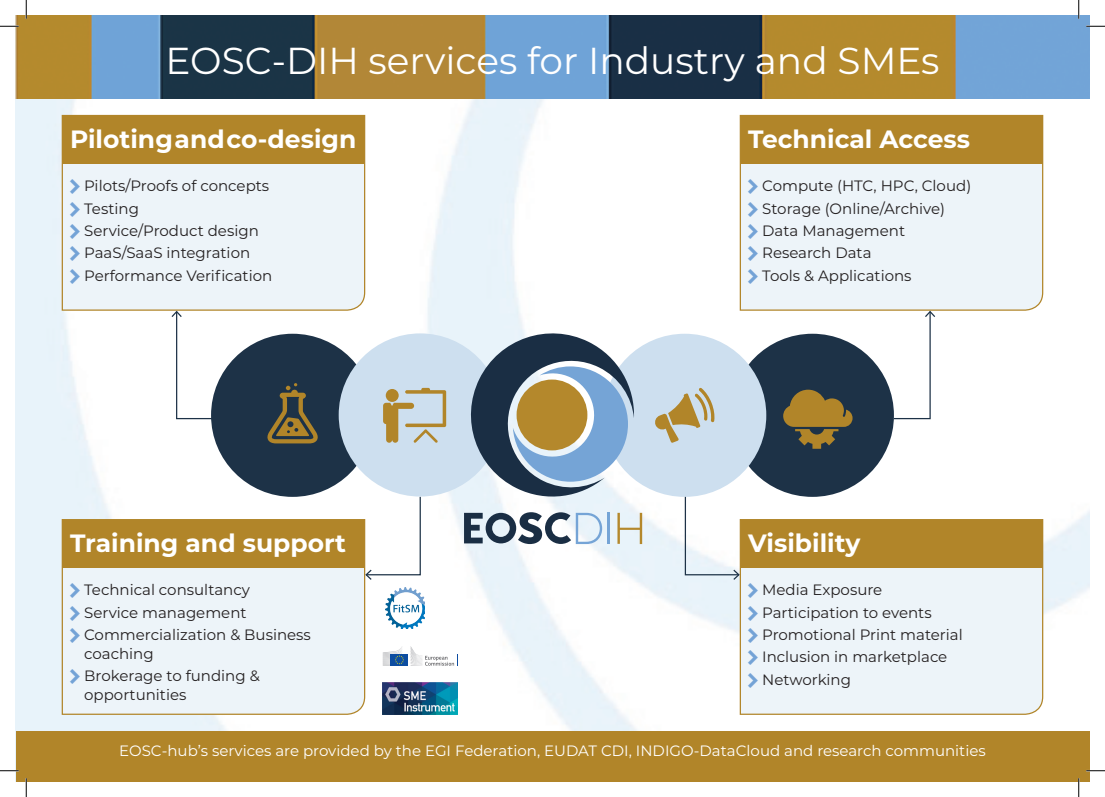
<style>
.page{position:relative;width:1105px;height:797px;background:#fff}
.page>*{position:absolute;margin:0;border:0;box-sizing:border-box;transform-origin:0 0}
.t1{font:37.5px "Montserrat";color:#fff}
.t2{font:700 25px "Montserrat";color:#fff}
.t3{font:15px/22.2px "Montserrat";color:#231f20}
.t4{font:15px "Montserrat";color:#fff}
</style>
<div class="page">
<img style="left:16px;top:99px;width:1073px;height:631px">
<div style="left:731px;top:334px;width:163px;height:163px;background:#1d3247;border-radius:50%"></div>
<div style="left:211px;top:334px;width:163px;height:163px;background:#1d3247;border-radius:50%"></div>
<img style="left:16px;top:16px;width:1073px;height:83px">
<div style="left:16px;top:730px;width:1073px;height:51px;background:#b18529"></div>
<svg style="left:61px;top:114px;width:305px;height:197px;background:#ddd6c2"></svg>
<svg style="left:739px;top:114px;width:305px;height:197px;background:#ddd6c2"></svg>
<svg style="left:61px;top:518px;width:305px;height:197px;background:#ddd7c2"></svg>
<svg style="left:739px;top:518px;width:305px;height:197px;background:#ddd7c2"></svg>
<hr style="left:608px;top:513px;width:2px;height:31px;background:#75a4d6">
<svg style="left:617px;top:513px;width:25px;height:31px"></svg>
<svg style="left:464px;top:512px;width:138px;height:32px"></svg>
<div style="left:339px;top:333px;width:163px;height:163px;background:#cddfef;border-radius:50%"></div>
<div style="left:603px;top:334px;width:163px;height:163px;background:#cddfef;border-radius:50%"></div>
<svg style="left:471px;top:333px;width:163px;height:163px"></svg>
<svg style="left:655px;top:388px;width:60px;height:55px"></svg>
<svg style="left:383px;top:388px;width:63px;height:55px"></svg>
<svg style="left:267px;top:383px;width:51px;height:60px"></svg>
<svg style="left:783px;top:389px;width:69px;height:60px"></svg>
<svg style="left:364px;top:495px;width:57px;height:86px"></svg>
<svg style="left:684px;top:495px;width:57px;height:86px"></svg>
<svg style="left:893px;top:310px;width:43px;height:110px"></svg>
<svg style="left:170px;top:310px;width:44px;height:110px"></svg>
<img style="left:385px;top:587px;width:40px;height:42px">
<img style="left:383px;top:683px;width:75px;height:32px">
<svg style="left:411px;top:646px;width:47px;height:20px"></svg>
<div style="left:391px;top:654px;width:17px;height:11px;background:#0d4da1"></div>
<svg style="left:383px;top:646px;width:21px;height:20px"></svg>
<svg style="left:0;top:25px;width:19px;height:2px"></svg>
<svg style="left:1086px;top:25px;width:19px;height:2px"></svg>
<svg style="left:0;top:770px;width:19px;height:1px"></svg>
<svg style="left:1086px;top:770px;width:19px;height:1px"></svg>
<svg style="left:25px;top:0;width:2px;height:19px"></svg>
<svg style="left:25px;top:778px;width:2px;height:19px"></svg>
<svg style="left:1078px;top:0;width:1px;height:19px"></svg>
<svg style="left:1078px;top:778px;width:1px;height:19px"></svg>
<svg style="left:70px;top:179px;width:10px;height:15px"></svg>
<svg style="left:70px;top:202px;width:10px;height:15px"></svg>
<svg style="left:70px;top:224px;width:10px;height:15px"></svg>
<svg style="left:70px;top:246px;width:10px;height:15px"></svg>
<svg style="left:70px;top:268px;width:10px;height:15px"></svg>
<svg style="left:748px;top:179px;width:10px;height:15px"></svg>
<svg style="left:748px;top:202px;width:10px;height:15px"></svg>
<svg style="left:748px;top:224px;width:10px;height:15px"></svg>
<svg style="left:748px;top:246px;width:10px;height:15px"></svg>
<svg style="left:748px;top:268px;width:10px;height:15px"></svg>
<svg style="left:70px;top:583px;width:10px;height:15px"></svg>
<svg style="left:70px;top:605px;width:10px;height:15px"></svg>
<svg style="left:70px;top:628px;width:10px;height:15px"></svg>
<svg style="left:70px;top:669px;width:10px;height:15px"></svg>
<svg style="left:748px;top:583px;width:10px;height:15px"></svg>
<svg style="left:748px;top:605px;width:10px;height:15px"></svg>
<svg style="left:748px;top:628px;width:10px;height:15px"></svg>
<svg style="left:748px;top:650px;width:10px;height:15px"></svg>
<svg style="left:748px;top:672px;width:10px;height:15px"></svg>
<h1 class="t1" style="left:165px;top:35px;width:776px">EOSC-DIH services for Industry and SMEs</h1>
<h2 class="t2" style="left:70px;top:121px;width:288px">Piloting and co-design</h2>
<p class="t3" style="left:84px;top:174px;width:190px">Pilots/Proofs of concepts<br>Testing<br>Service/Product design<br>PaaS/SaaS integration<br>Performance Verification</p>
<h2 class="t2" style="left:70px;top:525px;width:278px">Training and support</h2>
<p class="t3" style="left:84px;top:578px;width:228px">Technical consultancy<br>Service management<br>Commercialization &amp; Business</p>
<p class="t3" style="left:84px;top:642px;width:177px">coaching<br>Brokerage to funding &amp;</p>
<p class="t3" style="left:84px;top:683px;width:104px">opportunities</p>
<h2 class="t2" style="left:748px;top:121px;width:223px">Technical Access</h2>
<p class="t3" style="left:762px;top:174px;width:211px">Compute (HTC, HPC, Cloud)<br>Storage (Online/Archive)<br>Data Management<br>Research Data<br>Tools &amp; Applications</p>
<h2 class="t2" style="left:748px;top:525px;width:114px">Visibility</h2>
<p class="t3" style="left:762px;top:578px;width:202px">Media Exposure<br>Participation to events<br>Promotional Print material<br>Inclusion in marketplace<br>Networking</p>
<p class="t4" style="left:119px;top:740px;width:868px">EOSC-hub’s services are provided by the EGI Federation, EUDAT CDI, INDIGO-DataCloud and research communities</p>
</div>
